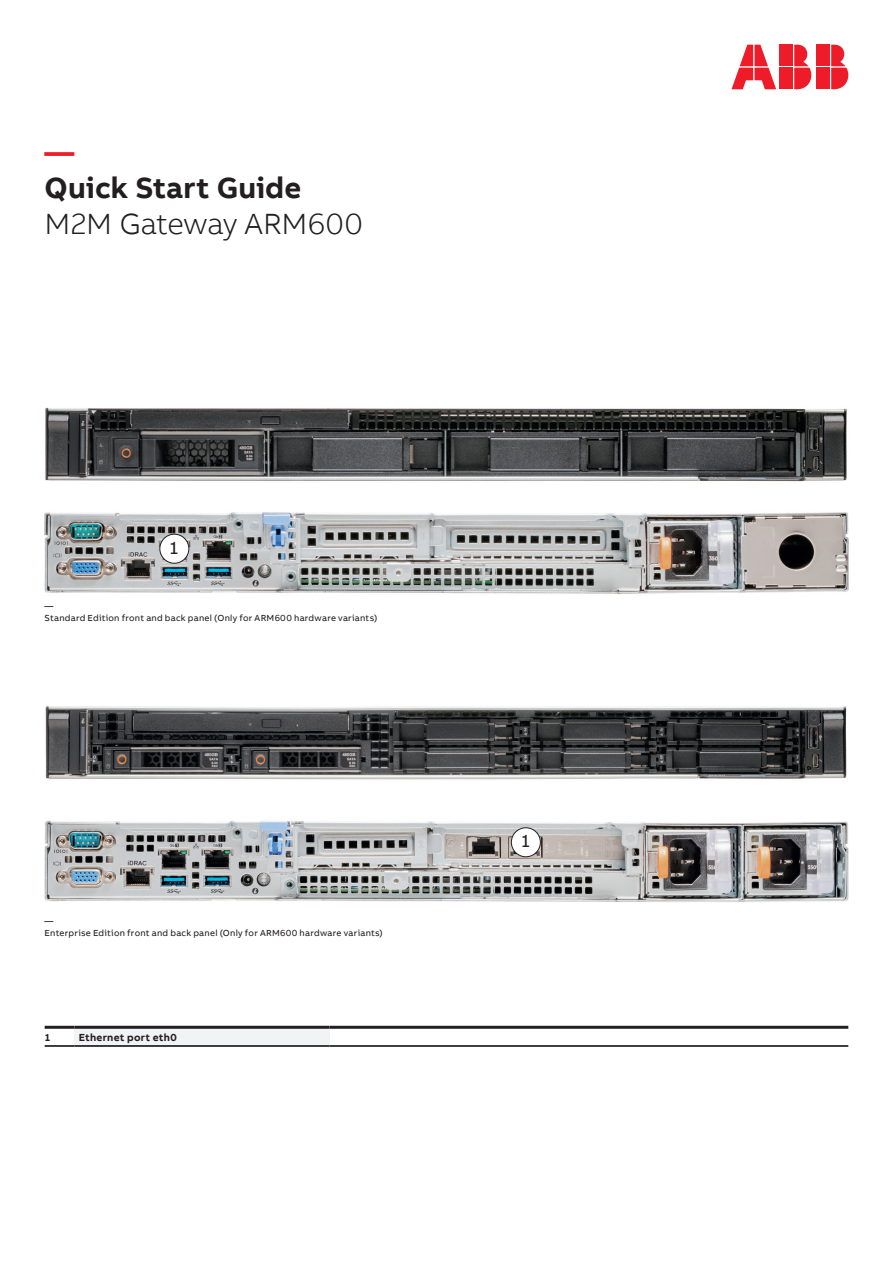
<style>
.page{position:relative;width:893px;height:1263px;background:#fff}
.page>*{position:absolute;margin:0;border:0;box-sizing:border-box;transform-origin:0 0}
.t1{font:300 30px "AB Bvoice";color:#231f20}
.t2{font:700 30px "AB Bvoice";letter-spacing:.005em;color:#231f20}
.t3{font:700 30px "AB Bvoice";color:#ee1c28}
.t4{font:18px "AB Bvoice";color:#231f20}
.t5{font:700 10.5px "AB Bvoice";letter-spacing:.025em;color:#231f20}
.t6{font:9px/12px "AB Bvoice";letter-spacing:.025em;color:#231f20}
</style>
<div class="page">
<img style="left:45px;top:407px;width:802px;height:75px">
<img style="left:45px;top:512px;width:803px;height:82px">
<img style="left:45px;top:706px;width:802px;height:74px">
<img style="left:45px;top:820px;width:803px;height:82px">
<div style="left:160px;top:534px;width:29px;height:29px;background:#fff;border-radius:50%"></div>
<div style="left:159px;top:534px;width:30px;height:30px;border:1px solid #231f20;border-radius:50%"></div>
<div style="left:74px;top:1027px;width:256px;height:19px;background:#f2f3f4"></div>
<hr style="left:45px;top:1026px;width:29px;height:3px;background:#231f20">
<hr style="left:74px;top:1026px;width:256px;height:3px;background:#231f20">
<hr style="left:330px;top:1026px;width:518px;height:3px;background:#231f20">
<hr style="left:45px;top:1045px;width:29px;height:2px;background:#000">
<hr style="left:74px;top:1045px;width:256px;height:2px;background:#000">
<hr style="left:330px;top:1045px;width:518px;height:2px;background:#000">
<div style="left:511px;top:828px;width:29px;height:29px;background:#fff;border-radius:50%"></div>
<div style="left:511px;top:827px;width:30px;height:30px;border:1px solid #231f20;border-radius:50%"></div>
<div style="left:817px;top:45px;width:13px;height:21px;background:#ee1c28"></div>
<div style="left:817px;top:68px;width:13px;height:21px;background:#ee1c28"></div>
<svg style="left:831px;top:45px;width:17px;height:44px"></svg>
<svg style="left:731px;top:45px;width:45px;height:44px"></svg>
<div style="left:780px;top:45px;width:13px;height:21px;background:#ee1c28"></div>
<div style="left:780px;top:68px;width:13px;height:21px;background:#ee1c28"></div>
<svg style="left:794px;top:45px;width:17px;height:44px"></svg>
<h1 class="t3" style="left:45px;top:132px;width:31px">—</h1>
<h1 class="t2" style="left:45px;top:168px;width:258px">Quick Start Guide</h1>
<h1 class="t1" style="left:45px;top:206px;width:320px">M2M Gateway ARM600</h1>
<h2 class="t4" style="left:169px;top:536px;width:12px">1</h2>
<p class="t6" style="left:45px;top:600px;width:334px">—<br>Standard Edition front and back panel (Only for ARM600 hardware variants)</p>
<p class="t6" style="left:45px;top:915px;width:340px">—<br>Enterprise Edition front and back panel (Only for ARM600 hardware variants)</p>
<p class="t5" style="left:45px;top:1031px;width:8px">1</p>
<p class="t5" style="left:79px;top:1031px;width:99px">Ethernet port eth0</p>
<h2 class="t4" style="left:520px;top:830px;width:12px">1</h2>
</div>
